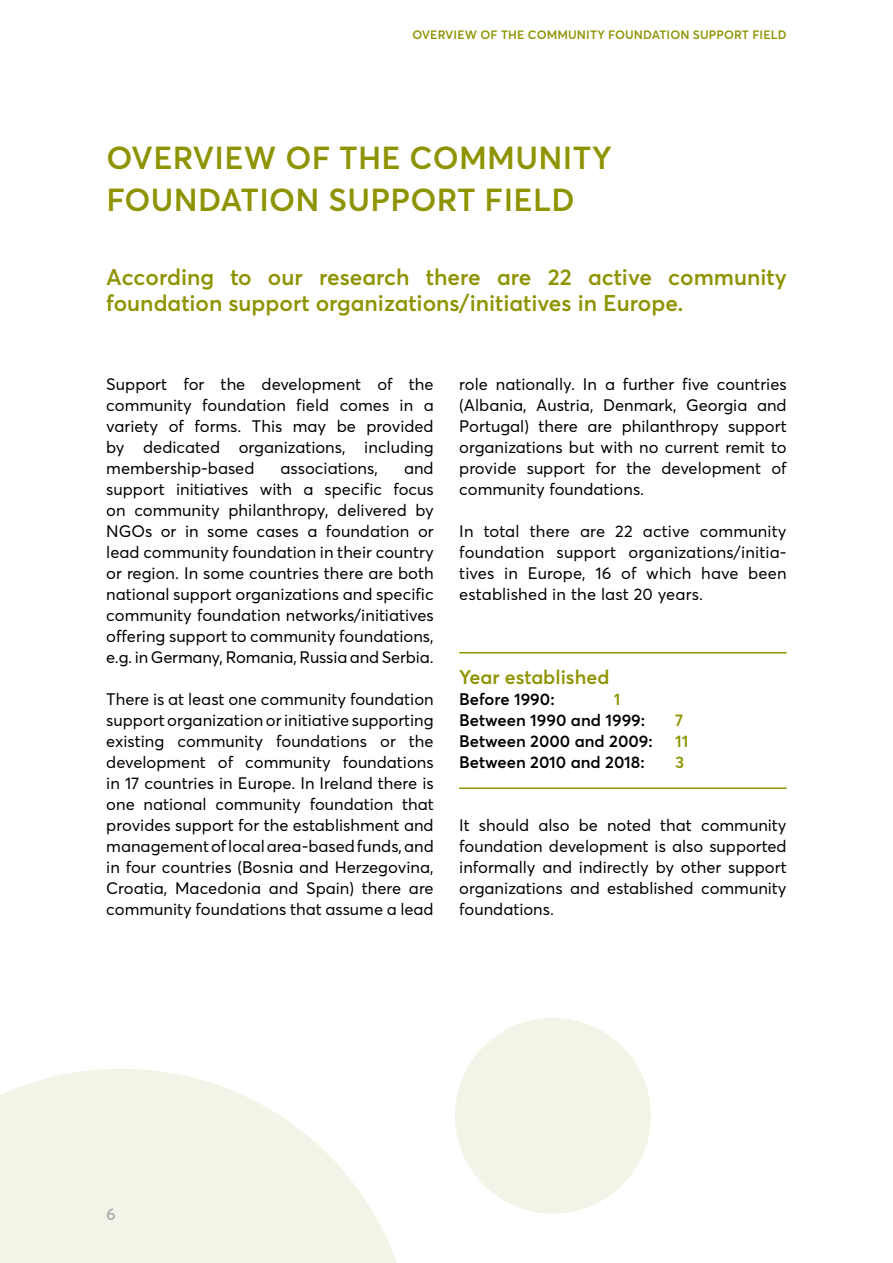
<style>
.page{position:relative;width:893px;height:1263px;background:#fff}
.page>*{position:absolute;margin:0;border:0;box-sizing:border-box;transform-origin:0 0}
.t1{font:600 31.5px/42px "Averta Std";letter-spacing:.01em;color:#8e9300}
.t2{font:600 22.5px/25.5px "Averta Std";color:#8e9300}
.t3{font:600 19.5px "Averta Std";color:#8e9300}
.t4{font:16.5px/21px "Averta Std";color:#000;text-align:justify}
.t5{font:600 16.5px "Averta Std";color:#000}
.t6{font:600 16.5px "Averta Std";color:#8e9300}
.t7{font:600 16.5px "Averta Std";color:#b3b2b2}
.t8{font:600 12px "Averta Std";letter-spacing:.01em;color:#8e9300}
</style>
<div class="page">
<hr style="left:459px;top:652px;width:328px;height:1px;background:#8e9300">
<hr style="left:459px;top:787px;width:328px;height:2px;background:#8e9300">
<div style="left:455px;top:1018px;width:196px;height:196px;background:#f4f3e7;border-radius:50%"></div>
<svg style="left:0;top:1069px;width:397px;height:194px;fill:#f4f3e7"></svg>
<p class="t8" style="left:412px;top:27px;width:376px">OVERVIEW OF THE COMMUNITY FOUNDATION SUPPORT FIELD</p>
<h1 class="t1" style="left:106px;top:136px;width:507px">OVERVIEW OF THE COMMUNITY<br>FOUNDATION SUPPORT FIELD</h1>
<h2 class="t2" style="left:106px;top:264px;width:682px">According to our research there are 22 active community foundation support organizations/initiatives in Europe.</h2>
<p class="t4" style="left:106px;top:374px;width:329px">Support for the development of the community foundation field comes in a variety of forms. This may be provided by dedicated organizations, including membership-based</p>
<p class="t4" style="left:106px;top:458px;width:329px;text-indent:298px">and support initiatives with a specific focus on community philanthropy, delivered by NGOs or in some cases a foundation or lead community foundation in their country or region. In some countries there are both national support organizations and specific community foundation networks/initiatives offering support to community foundations, e.g. in Germany, Romania, Russia and Serbia.</p>
<p class="t4" style="left:106px;top:689px;width:329px">There is at least one community foundation support organization or initiative supporting existing community foundations or the development of community foundations in 17 countries in Europe. In Ireland there is one national community foundation that provides support for the establishment and management of local area-based funds, and in four countries (Bosnia and Herzegovina, Croatia, Macedonia and Spain) there are community foundations that assume a lead</p>
<p class="t4" style="left:281px;top:458px;width:99px">associations,</p>
<p class="t4" style="left:459px;top:374px;width:329px">role nationally. In a further five countries (Albania, Austria, Denmark, Georgia and Portugal) there are philanthropy support organizations but with no current remit to provide support for the development of community foundations.</p>
<p class="t4" style="left:459px;top:521px;width:329px">In total there are 22 active community foundation support organizations/initia&shy;tives in Europe, 16 of which have been established in the last 20 years.</p>
<p class="t3" style="left:459px;top:665px;width:152px">Year established</p>
<p class="t5" style="left:459px;top:689px;width:97px">Before 1990:</p>
<p class="t6" style="left:614px;top:689px;width:8px">1</p>
<p class="t5" style="left:459px;top:710px;width:188px">Between 1990 and 1999:</p>
<p class="t6" style="left:675px;top:710px;width:10px">7</p>
<p class="t5" style="left:459px;top:731px;width:195px">Between 2000 and 2009:</p>
<p class="t6" style="left:675px;top:731px;width:15px">11</p>
<p class="t5" style="left:459px;top:752px;width:187px">Between 2010 and 2018:</p>
<p class="t6" style="left:675px;top:752px;width:11px">3</p>
<p class="t4" style="left:459px;top:815px;width:329px">It should also be noted that community foundation development is also supported informally and indirectly by other support organizations and established community foundations.</p>
<p class="t7" style="left:106px;top:1204px;width:11px">6</p>
</div>
